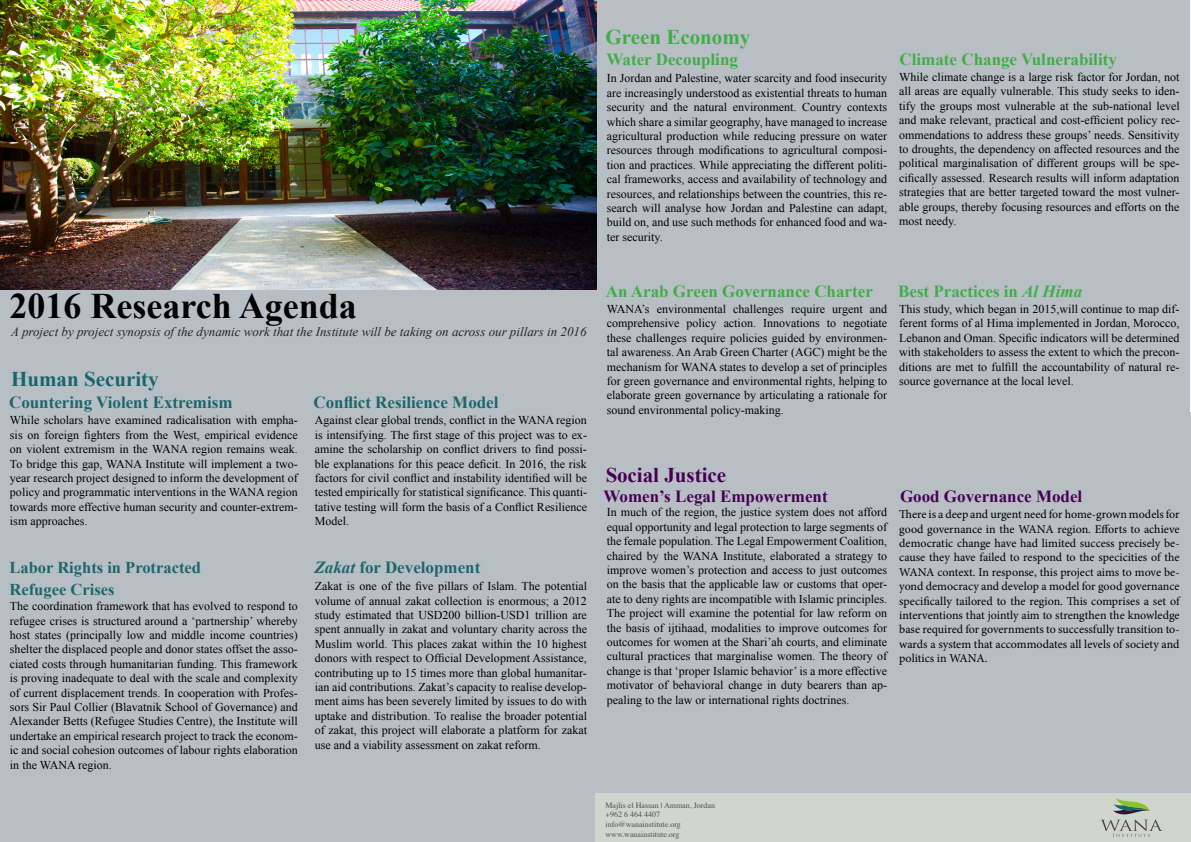
<style>
.page{position:relative;width:1191px;height:842px;background:#fff}
.page>*{position:absolute;margin:0;border:0;box-sizing:border-box;transform-origin:0 0}
.t1{font:700 36px "Times New Roman";color:#000}
.t2{font:700 21px "Times New Roman";color:#17666b}
.t3{font:700 21px "Times New Roman";color:#470056}
.t4{font:700 21px "Times New Roman";color:#41ad49}
.t5{font:700 17px "Times New Roman";color:#41ad49}
.t6{font:700 17px "Times New Roman";color:#1b676b}
.t7{font:700 17px "Times New Roman";color:#470056}
.t8{font:700 16.5px "Times New Roman";color:#1b676b}
.t9{font:italic 13px "Times New Roman";color:#252525}
.t10{font:12px/14.4px "Times New Roman";color:#000;text-align:justify}
.t11{font:12px/14.4px "Minion Pro";color:#000;text-align:justify}
.t12{font:8px/9.6px "Times";color:#4e4e50}
.s1{font-style:italic}
</style>
<div class="page">
<div style="left:0;top:784px;width:595px;height:58px;background:#b8bfc4"></div>
<div style="left:595px;top:792px;width:595px;height:50px;background:#d2d5cd"></div>
<div style="left:0;top:251px;width:596px;height:79px;background:#b8bfc4"></div>
<div style="left:1px;top:326px;width:595px;height:466px;background:#b8bfc4"></div>
<div style="left:594px;top:0;width:595px;height:442px;background:#b8bfc4"></div>
<div style="left:595px;top:412px;width:595px;height:380px;background:#b8bfc4"></div>
<svg style="left:1100px;top:798px;width:62px;height:39px"></svg>
<img style="left:0;top:0;width:596px;height:289px">
<h2 class="t4" style="left:605px;top:22px;width:146px">Green Economy</h2>
<h3 class="t5" style="left:606px;top:48px;width:133px">Water Decoupling</h3>
<h3 class="t5" style="left:899px;top:48px;width:219px">Climate Change Vulnerability</h3>
<p class="t10" style="left:607px;top:71px;width:282px">In Jordan and Palestine, water scarcity and food insecurity are increasingly understood as existential threats to human security and the natural environment. Country contexts which share a similar geography, have managed to increase agricultural production while reducing pressure on water resources through modifications to agricultural composi&shy;tion and practices. While appreciating the different politi&shy;cal frameworks, access and availability of technology and resources, and relationships between the countries, this re&shy;search will analyse how Jordan and Palestine can adapt, build on, and use such methods for enhanced food and wa&shy;ter security.</p>
<p class="t10" style="left:899px;top:70px;width:282px">While climate change is a large risk factor for Jordan, not all areas are equally vulnerable. This study seeks to iden&shy;tify the groups most vulnerable at the sub-national level and make relevant, practical and cost-efficient policy rec&shy;ommendations to address these groups’ needs. Sensitivity to droughts, the dependency on affected resources and the political marginalisation of different groups will be spe&shy;cifically assessed. Research results will inform adaptation strategies that are better targeted toward the most vulner&shy;able groups, thereby focusing resources and efforts on the most needy.</p>
<h1 class="t1" style="left:9px;top:282px;width:349px">2016 Research Agenda</h1>
<p class="t9" style="left:11px;top:323px;width:577px">A project by project synopsis of the dynamic work that the Institute will be taking on across our pillars in 2016</p>
<h2 class="t2" style="left:11px;top:365px;width:149px">Human Security</h2>
<h3 class="t6" style="left:9px;top:390px;width:225px">Countering Violent Extremism</h3>
<h3 class="t6" style="left:313px;top:390px;width:187px">Conflict Resilience Model</h3>
<p class="t10" style="left:10px;top:413px;width:289px">While scholars have examined radicalisation with empha&shy;sis on foreign fighters from the West, empirical evidence on violent extremism in the WANA region remains weak.<br>To bridge this gap, WANA Institute will implement a two&shy;year research project designed to inform the development of policy and programmatic interventions in the WANA region towards more effective human security and counter-extrem&shy;ism approaches.</p>
<p class="t10" style="left:315px;top:413px;width:274px">Against clear global trends, conflict in the WANA region is intensifying. The first stage of this project was to ex&shy;amine the scholarship on conflict drivers to find possi&shy;ble explanations for this peace deficit. In 2016, the risk factors for civil conflict and instability identified will be tested empirically for statistical significance. This quanti&shy;tative testing will form the basis of a Conflict Resilience Model.</p>
<h3 class="t8" style="left:10px;top:556px;width:193px">Labor Rights in Protracted</h3>
<h3 class="t6" style="left:314px;top:556px;width:167px"><span class="s1">Zakat</span> for Development</h3>
<h3 class="t8" style="left:10px;top:578px;width:106px">Refugee Crises</h3>
<p class="t10" style="left:315px;top:579px;width:274px">Zakat is one of the five pillars of Islam. The potential volume of annual zakat collection is enormous; a 2012 study estimated that USD200 billion-USD1 trillion are spent annually in zakat and voluntary charity across the Muslim world. This places zakat within the 10 highest donors with respect to Official Development Assistance, contributing up to 15 times more than global humanitar&shy;ian aid contributions. Zakat’s capacity to realise develop&shy;ment aims has been severely limited by issues to do with uptake and distribution. To realise the broader potential of zakat, this project will elaborate a platform for zakat use and a viability assessment on zakat reform.</p>
<p class="t10" style="left:10px;top:599px;width:289px">The coordination framework that has evolved to respond to refugee crises is structured around a ‘partnership’ whereby host states (principally low and middle income countries) shelter the displaced people and donor states offset the asso&shy;ciated costs through humanitarian funding. This framework is proving inadequate to deal with the scale and complexity of current displacement trends. In cooperation with Profes&shy;sors Sir Paul Collier (Blavatnik School of Governance) and Alexander Betts (Refugee Studies Centre), the Institute will undertake an empirical research project to track the econom&shy;ic and social cohesion outcomes of labour rights elaboration in the WANA region.</p>
<h3 class="t5" style="left:606px;top:280px;width:268px">An Arab Green Governance Charter</h3>
<h3 class="t5" style="left:898px;top:280px;width:186px">Best Practices in <span class="s1">Al Hima</span></h3>
<p class="t10" style="left:607px;top:302px;width:282px">WANA’s environmental challenges require urgent and comprehensive policy action. Innovations to negotiate these challenges require policies guided by environmen&shy;tal awareness. An Arab Green Charter (AGC) might be the mechanism for WANA states to develop a set of principles for green governance and environmental rights, helping to elaborate green governance by articulating a rationale for sound environmental policy-making.</p>
<p class="t10" style="left:899px;top:302px;width:282px">This study, which began in 2015,will continue to map dif&shy;ferent forms of al Hima implemented in Jordan, Morocco, Lebanon and Oman. Specific indicators will be determined with stakeholders to assess the extent to which the precon&shy;ditions are met to fulfill the accountability of natural re&shy;source governance at the local level.</p>
<h2 class="t3" style="left:606px;top:460px;width:122px">Social Justice</h2>
<h3 class="t7" style="left:603px;top:485px;width:226px">Women’s Legal Empowerment</h3>
<h3 class="t7" style="left:900px;top:485px;width:184px">Good Governance Model</h3>
<p class="t10" style="left:607px;top:505px;width:282px">In much of the region, the justice system does not afford equal opportunity and legal protection to large segments of the female population. The Legal Empowerment Coalition, chaired by the WANA Institute, elaborated a strategy to improve women’s protection and access to just outcomes on the basis that the applicable law or customs that oper&shy;ate to deny rights are incompatible with Islamic principles.<br>The project will examine the potential for law reform on the basis of ijtihaad, modalities to improve outcomes for outcomes for women at the Shari’ah courts, and eliminate cultural practices that marginalise women. The theory of change is that ‘proper Islamic behavior’ is a more effective motivator of behavioral change in duty bearers than ap&shy;pealing to the law or international rights doctrines.</p>
<p class="t11" style="left:899px;top:507px;width:282px">There is a deep and urgent need for home-grown models for good governance in the WANA region. Efforts to achieve democratic change have had limited success precisely be&shy;cause they have failed to respond to the specicities of the WANA context. In response, this project aims to move be&shy;yond democracy and develop a model for good governance specifically tailored to the region. This comprises a set of interventions that jointly aim to strengthen the knowledge base required for governments to successfully transition to&shy;wards a system that accommodates all levels of society and politics in WANA.</p>
<p class="t12" style="left:605px;top:800px;width:111px">Majlis el Hassan | Amman, Jordan +962 6 464 4407 info@wanainstitute.org www.wanainstitute.org</p>
</div>
